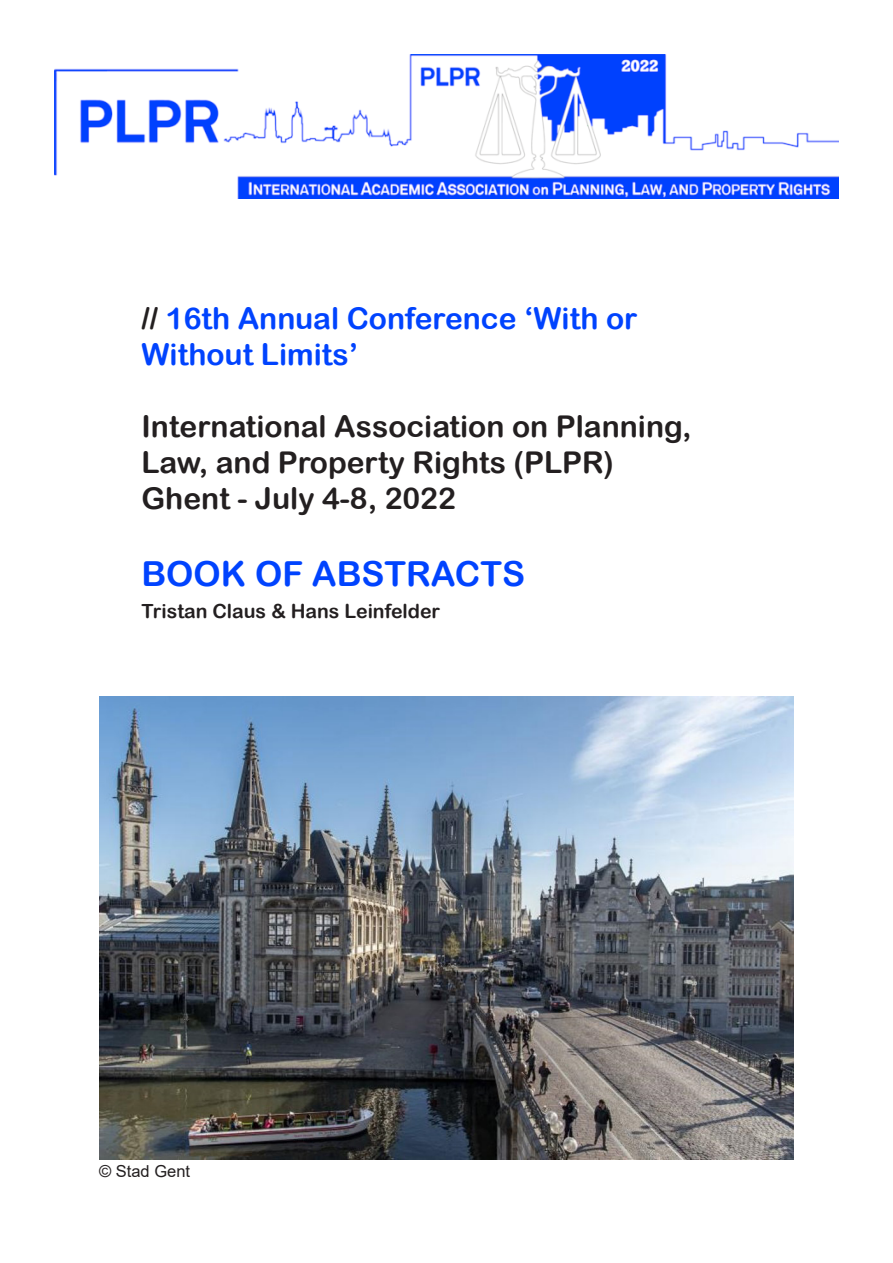
<style>
.page{position:relative;width:893px;height:1263px;background:#fff}
.page>*{position:absolute;margin:0;border:0;box-sizing:border-box;transform-origin:0 0}
.t1{font:34.5px "Arial Rounded MT Bold";color:#0043fe}
.t2{font:30px/36px "Arial Rounded MT Bold";color:#231f20}
.t3{font:30px "Arial Rounded MT Bold";color:#0043fe}
.t4{font:19.5px "Arial Rounded MT Bold";color:#231f20}
.t5{font:16.5px "Arial";color:#231f20}
.s1{color:#231f20}
</style>
<div class="page">
<img style="left:54px;top:54px;width:785px;height:144px">
<img style="left:99px;top:696px;width:695px;height:463px">
<p class="t3" style="left:141px;top:300px;width:497px"><span class="s1">//</span> 16th Annual Conference ‘With or</p>
<p class="t3" style="left:141px;top:336px;width:218px">Without Limits’</p>
<p class="t2" style="left:141px;top:408px;width:552px">International Association on Planning,<br>Law, and Property Rights (PLPR)</p>
<p class="t2" style="left:141px;top:480px;width:316px">Ghent - July 4-8, 2022</p>
<p class="t1" style="left:141px;top:554px;width:385px">BOOK OF ABSTRACTS</p>
<p class="t4" style="left:141px;top:600px;width:300px">Tristan Claus &amp; Hans Leinfelder</p>
<p class="t5" style="left:99px;top:1160px;width:93px">© Stad Gent</p>
</div>
